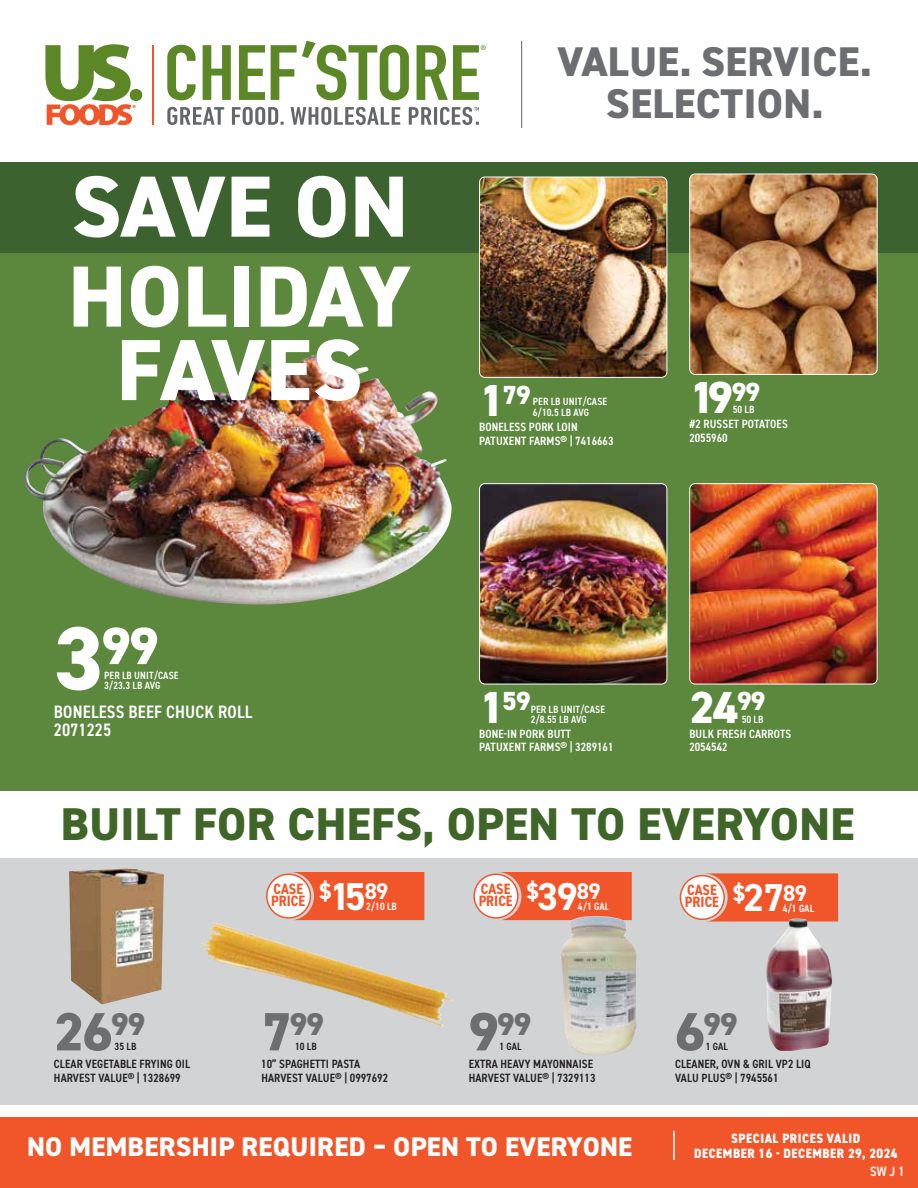
<style>
.page{position:relative;width:918px;height:1188px;background:#fff}
.page>*{position:absolute;margin:0;border:0;box-sizing:border-box;transform-origin:0 0}
.t1{font:800 87px/90px "DIN2014";letter-spacing:.01em;color:#fff}
.t2{font:800 54px "DIN2014";color:#6d6e71}
.t3{font:800 52.5px "DIN2014";color:#fff}
.t4{font:800 46.05px "DIN2014";letter-spacing:.01em;color:#3f6529}
.t5{font:800 45px "DIN2014";color:#fff}
.t6{font:800 41.55px/41.5px "DIN2014";letter-spacing:.01em;color:#6d6e71;text-align:center}
.t7{font:800 31.5px "DIN2014";color:#6d6e71}
.t8{font:800 27px "DIN2014";letter-spacing:.01em;color:#fff}
.t9{font:800 26.25px "DIN2014";color:#fff}
.t10{font:600 condensed 18px/18px "DIN2014";letter-spacing:.01em;color:#fff}
.t11{font:700 condensed 15px/12px "DIN2014";color:#f1562a}
.t12{font:800 condensed 13.5px/15px "DIN2014";letter-spacing:.04em;color:#fff;text-align:center}
.t13{font:600 condensed 13.5px "DIN2014";color:#fff}
.t14{font:600 condensed 12px/13.5px "DIN2014";letter-spacing:.01em;color:#231f20}
.t15{font:600 condensed 12px/13.5px "DIN2014";letter-spacing:.01em;color:#fff}
.t16{font:600 condensed 10.5px/10.5px "DIN2014";letter-spacing:.01em;color:#fff}
.t17{font:600 condensed 10.5px "DIN2014";letter-spacing:.005em;color:#231f20}
.s1{font-size:45px}
.s2{font-size:90px}
.s3{font-stretch:normal;font-size:39px;color:#fff}
.s4{font-size:54px}
</style>
<div class="page">
<img style="left:0;top:253px;width:918px;height:538px">
<div style="left:0;top:162px;width:918px;height:91px;background:#3c632f"></div>
<div style="left:0;top:858px;width:918px;height:247px;background:#d1d3d4"></div>
<div style="left:0;top:1118px;width:918px;height:70px;background:#f1562a"></div>
<img style="left:202px;top:922px;width:242px;height:105px">
<hr style="left:673px;top:1131px;width:2px;height:29px;background:#fff">
<img style="left:690px;top:174px;width:187px;height:200px">
<div style="left:689px;top:174px;width:188px;height:201px;border:1px solid #fff;border-radius:5px"></div>
<img style="left:690px;top:484px;width:187px;height:200px">
<div style="left:689px;top:483px;width:188px;height:201px;border:1px solid #fff;border-radius:5px"></div>
<img style="left:90px;top:354px;width:229px;height:97px">
<img style="left:480px;top:484px;width:187px;height:200px">
<div style="left:479px;top:483px;width:188px;height:201px;border:1px solid #fff;border-radius:5px"></div>
<img style="left:480px;top:177px;width:187px;height:200px">
<div style="left:479px;top:177px;width:188px;height:201px;border:1px solid #fff;border-radius:5px"></div>
<div style="left:291px;top:872px;width:133px;height:48px;background:#f1562a"></div>
<div style="left:267px;top:874px;width:43px;height:44px;background:#fff;border-radius:50%"></div>
<div style="left:266px;top:873px;width:45px;height:46px;border:2px solid #f1562a;border-radius:50%"></div>
<div style="left:498px;top:872px;width:134px;height:48px;background:#f1562a"></div>
<div style="left:474px;top:874px;width:44px;height:44px;background:#fff;border-radius:50%"></div>
<div style="left:473px;top:873px;width:46px;height:46px;border:2px solid #f1562a;border-radius:50%"></div>
<svg style="left:705px;top:873px;width:133px;height:49px;background:#ef5b31"></svg>
<div style="left:680px;top:876px;width:44px;height:43px;background:#fff;border-radius:50%"></div>
<div style="left:680px;top:875px;width:45px;height:45px;border:2px solid #f1562a;border-radius:50%"></div>
<img style="left:766px;top:919px;width:66px;height:132px">
<img style="left:69px;top:868px;width:95px;height:136px">
<img style="left:560px;top:916px;width:77px;height:139px">
<svg style="left:167px;top:45px;width:29px;height:55px"></svg>
<svg style="left:203px;top:45px;width:28px;height:55px"></svg>
<svg style="left:239px;top:45px;width:26px;height:55px"></svg>
<svg style="left:271px;top:41px;width:138px;height:59px"></svg>
<svg style="left:417px;top:45px;width:69px;height:55px"></svg>
<hr style="left:152px;top:45px;width:2px;height:80px;background:#f1562a">
<div style="left:130px;top:89px;width:12px;height:12px;background:#5c8727;border-radius:50%"></div>
<svg style="left:45px;top:44px;width:91px;height:81px"></svg>
<svg style="left:167px;top:107px;width:57px;height:18px"></svg>
<svg style="left:232px;top:107px;width:52px;height:18px"></svg>
<svg style="left:291px;top:107px;width:109px;height:18px"></svg>
<svg style="left:409px;top:107px;width:23px;height:18px"></svg>
<hr style="left:434px;top:107px;width:3px;height:18px;background:#656669">
<svg style="left:440px;top:107px;width:39px;height:18px"></svg>
<hr style="left:521px;top:41px;width:1px;height:87px;background:#656669">
<h1 class="t1" style="left:68px;top:162px;width:344px">SAVE ON<br>HOLIDAY</h1>
<h1 class="t1" style="left:117px;top:325px;width:247px">FAVES</h1>
<h3 class="t6" style="left:558px;top:41px;width:316px">VALUE. SERVICE.<br>SELECTION.</h3>
<h3 class="t9" style="left:479px;top:377px;width:53px"><span class="s1">1</span>79</h3>
<p class="t16" style="left:533px;top:396px;width:76px">PER LB UNIT/CASE<br>6/10.5 LB AVG</p>
<p class="t15" style="left:479px;top:420px;width:136px">BONELESS PORK LOIN<br>PATUXENT FARMS® | 7416663</p>
<h3 class="t5" style="left:689px;top:368px;width:72px">19<sup>99</sup></h3>
<p class="t16" style="left:733px;top:404px;width:23px">50 LB</p>
<p class="t15" style="left:689px;top:417px;width:100px">#2 RUSSET POTATOES<br>2055960</p>
<h3 class="t3" style="left:54px;top:611px;width:106px"><span class="s2">3</span>99</h3>
<h3 class="t10" style="left:54px;top:703px;width:200px">BONELESS BEEF CHUCK ROLL<br>2071225</h3>
<p class="t16" style="left:104px;top:670px;width:76px">PER LB UNIT/CASE<br>3/23.3 LB AVG</p>
<h3 class="t9" style="left:479px;top:684px;width:53px"><span class="s1">1</span>59</h3>
<p class="t16" style="left:531px;top:704px;width:76px">PER LB UNIT/CASE<br>2/8.55 LB AVG</p>
<p class="t15" style="left:479px;top:727px;width:136px">BONE-IN PORK BUTT<br>PATUXENT FARMS® | 3289161</p>
<h3 class="t5" style="left:689px;top:678px;width:78px">24<sup>99</sup></h3>
<p class="t16" style="left:742px;top:714px;width:23px">50 LB</p>
<p class="t15" style="left:689px;top:727px;width:103px">BULK FRESH CARROTS<br>2054542</p>
<h3 class="t4" style="left:61px;top:794px;width:795px">BUILT FOR CHEFS, OPEN TO EVERYONE</h3>
<p class="t11" style="left:271px;top:882px;width:119px">CASE<br>PRICE <sup>$</sup><span class="s3">15</span><sup>89</sup></p>
<p class="t16" style="left:366px;top:901px;width:32px">2/10 LB</p>
<p class="t11" style="left:479px;top:882px;width:123px">CASE<br>PRICE <sup>$</sup><span class="s3">39</span><sup>89</sup></p>
<p class="t16" style="left:578px;top:901px;width:33px">4/1 GAL</p>
<p class="t11" style="left:685px;top:884px;width:123px">CASE<br>PRICE <sup>$</sup><span class="s3">27</span><sup>89</sup></p>
<p class="t16" style="left:783px;top:903px;width:33px">4/1 GAL</p>
<h2 class="t2" style="left:54px;top:996px;width:93px">26<sup>99</sup></h2>
<p class="t17" style="left:115px;top:1040px;width:23px">35 LB</p>
<h3 class="t7" style="left:261px;top:1003px;width:64px"><span class="s4">7</span>99</h3>
<p class="t17" style="left:295px;top:1040px;width:23px">10 LB</p>
<h3 class="t7" style="left:469px;top:1003px;width:64px"><span class="s4">9</span>99</h3>
<p class="t17" style="left:499px;top:1040px;width:24px">1 GAL</p>
<h3 class="t7" style="left:675px;top:1003px;width:64px"><span class="s4">6</span>99</h3>
<p class="t17" style="left:706px;top:1040px;width:24px">1 GAL</p>
<p class="t14" style="left:54px;top:1057px;width:138px">CLEAR VEGETABLE FRYING OIL<br>HARVEST VALUE® | 1328699</p>
<p class="t14" style="left:261px;top:1057px;width:128px">10” SPAGHETTI PASTA<br>HARVEST VALUE® | 0997692</p>
<p class="t14" style="left:469px;top:1057px;width:128px">EXTRA HEAVY MAYONNAISE<br>HARVEST VALUE® | 7329113</p>
<p class="t14" style="left:675px;top:1057px;width:137px">CLEANER, OVN &amp; GRIL VP2 LIQ<br>VALU PLUS® | 7945561</p>
<h3 class="t8" style="left:27px;top:1129px;width:607px">NO MEMBERSHIP REQUIRED – OPEN TO EVERYONE</h3>
<p class="t12" style="left:694px;top:1131px;width:205px">SPECIAL PRICES VALID<br>DECEMBER 16 - DECEMBER 29, 2024</p>
<p class="t13" style="left:870px;top:1162px;width:36px">SW J 1</p>
</div>
